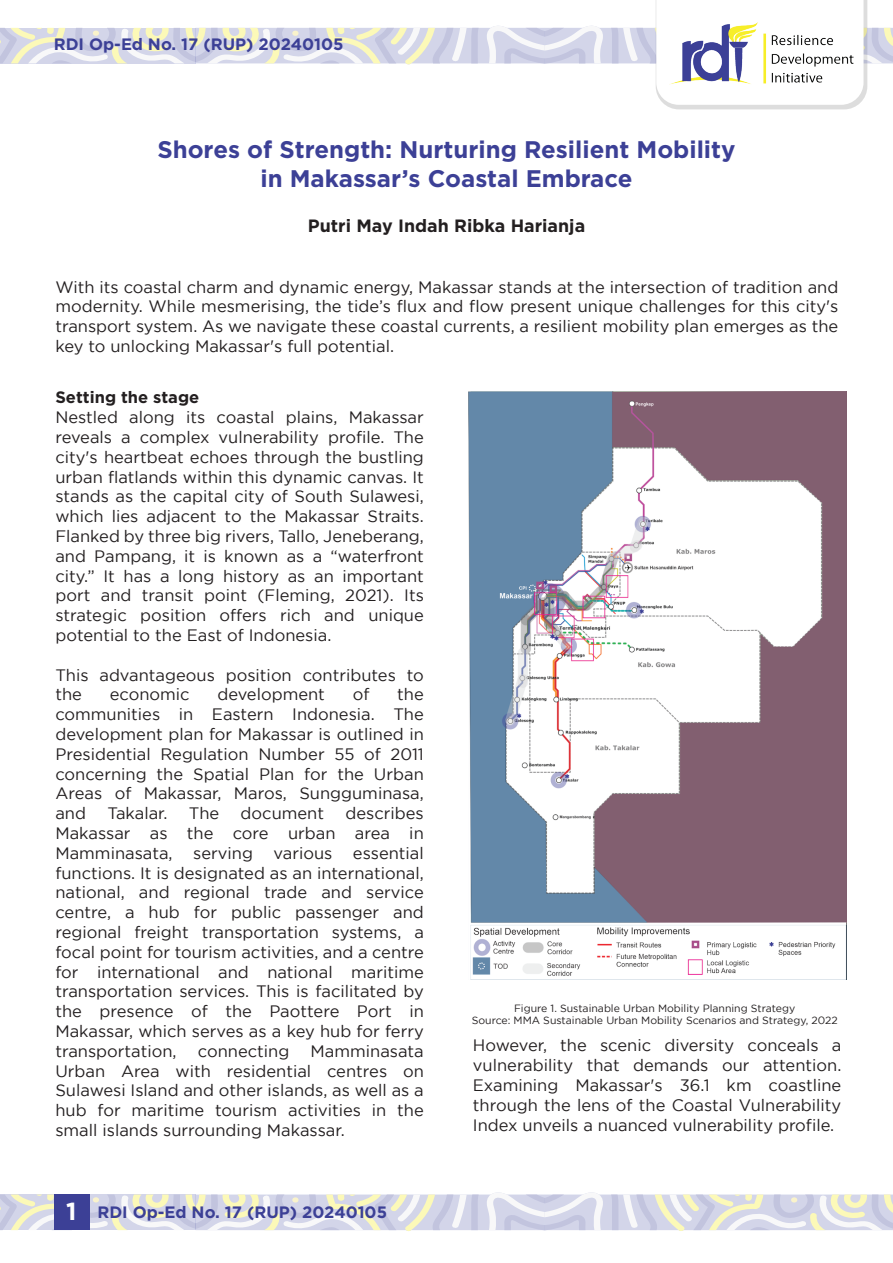
<style>
.page{position:relative;width:893px;height:1263px;background:#fff}
.page>*{position:absolute;margin:0;border:0;box-sizing:border-box;transform-origin:0 0}
.t1{font:700 24px/28.8px "Gotham";color:#3c4096;text-align:center}
.t2{font:700 17.85px "Gotham";color:#231f20}
.t3{font:16.5px/19.8px "Gotham";color:#231f20;text-align:justify}
.t4{font:700 16.5px "Gotham";color:#3c4096}
.t5{font:700 16.5px "Gotham";color:#231f20}
.t6{font:10.5px/12.6px "Gotham";color:#231f20;text-align:center}
.s1{font-size:24.6px;color:#fff}
</style>
<div class="page">
<svg style="left:0;top:1192px;width:893px;height:39px"></svg>
<svg style="left:0;top:0;width:893px;height:109px"></svg>
<img style="left:670px;top:22px;width:183px;height:63px">
<div style="left:54px;top:1194px;width:36px;height:36px;background:#3c4096"></div>
<img style="left:468px;top:391px;width:378px;height:589px">
<p class="t4" style="left:54px;top:35px;width:291px">RDI Op-Ed No. 17 (RUP) 20240105</p>
<h1 class="t1" style="left:157px;top:135px;width:580px">Shores of Strength: Nurturing Resilient Mobility in Makassar’s Coastal Embrace</h1>
<p class="t2" style="left:308px;top:216px;width:279px">Putri May Indah Ribka Harianja</p>
<p class="t3" style="left:55px;top:277px;width:784px">With its coastal charm and dynamic energy, Makassar stands at the intersection of tradition and modernity. While mesmerising, the tide’s flux and flow present unique challenges for this city's transport system. As we navigate these coastal currents, a resilient mobility plan emerges as the key to unlocking Makassar's full potential.</p>
<p class="t5" style="left:55px;top:388px;width:145px">Setting the stage</p>
<p class="t3" style="left:55px;top:407px;width:370px">Nestled along its coastal plains, Makassar reveals a complex vulnerability profile. The city's heartbeat echoes through the bustling urban flatlands within this dynamic canvas. It stands as the capital city of South Sulawesi, which lies adjacent to the Makassar Straits.<br>Flanked by three big rivers, Tallo, Jeneberang, and Pampang, it is known as a “waterfront city.” It has a long history as an important port and transit point (Fleming, 2021). Its strategic position offers rich and unique potential to the East of Indonesia.</p>
<p class="t3" style="left:55px;top:664px;width:370px">This advantageous position contributes to the</p>
<p class="t3" style="left:110px;top:684px;width:81px">economic</p>
<p class="t3" style="left:217px;top:684px;width:109px">development</p>
<p class="t3" style="left:353px;top:684px;width:18px">of</p>
<p class="t3" style="left:55px;top:684px;width:370px;text-indent:342px">the communities in Eastern Indonesia. The development plan for Makassar is outlined in Presidential Regulation Number 55 of 2011 concerning the Spatial Plan for the Urban Areas of Makassar, Maros, Sungguminasa, and</p>
<p class="t3" style="left:55px;top:803px;width:370px;text-indent:290px">describes Makassar as the core urban area in Mamminasata, serving various essential functions. It is designated as an international, national, and regional trade and service centre, a hub for public passenger and regional freight transportation systems, a focal point for tourism activities, and a centre for international and national maritime transportation services. This is facilitated by the presence of the Paottere Port in Makassar, which serves as a key hub for ferry transportation,</p>
<p class="t3" style="left:107px;top:803px;width:62px">Takalar.</p>
<p class="t3" style="left:189px;top:803px;width:32px">The</p>
<p class="t3" style="left:241px;top:803px;width:85px">document</p>
<p class="t6" style="left:472px;top:1001px;width:367px">Figure 1. Sustainable Urban Mobility Planning Strategy<br>Source: MMA Sustainable Urban Mobility Scenarios and Strategy, 2022</p>
<p class="t3" style="left:55px;top:1041px;width:370px;text-indent:255px">Mamminasata Urban Area with residential centres on Sulawesi Island and other islands, as well as a hub for maritime tourism activities in the small islands surrounding Makassar.</p>
<p class="t3" style="left:473px;top:1035px;width:370px">However, the scenic diversity conceals a vulnerability that demands our attention.<br>Examining Makassar's 36.1 km coastline through the lens of the Coastal Vulnerability Index unveils a nuanced vulnerability profile.</p>
<p class="t3" style="left:198px;top:1041px;width:93px">connecting</p>
<p class="t4" style="left:66px;top:1203px;width:323px"><span class="s1">1</span> RDI Op-Ed No. 17 (RUP) 20240105</p>
</div>
